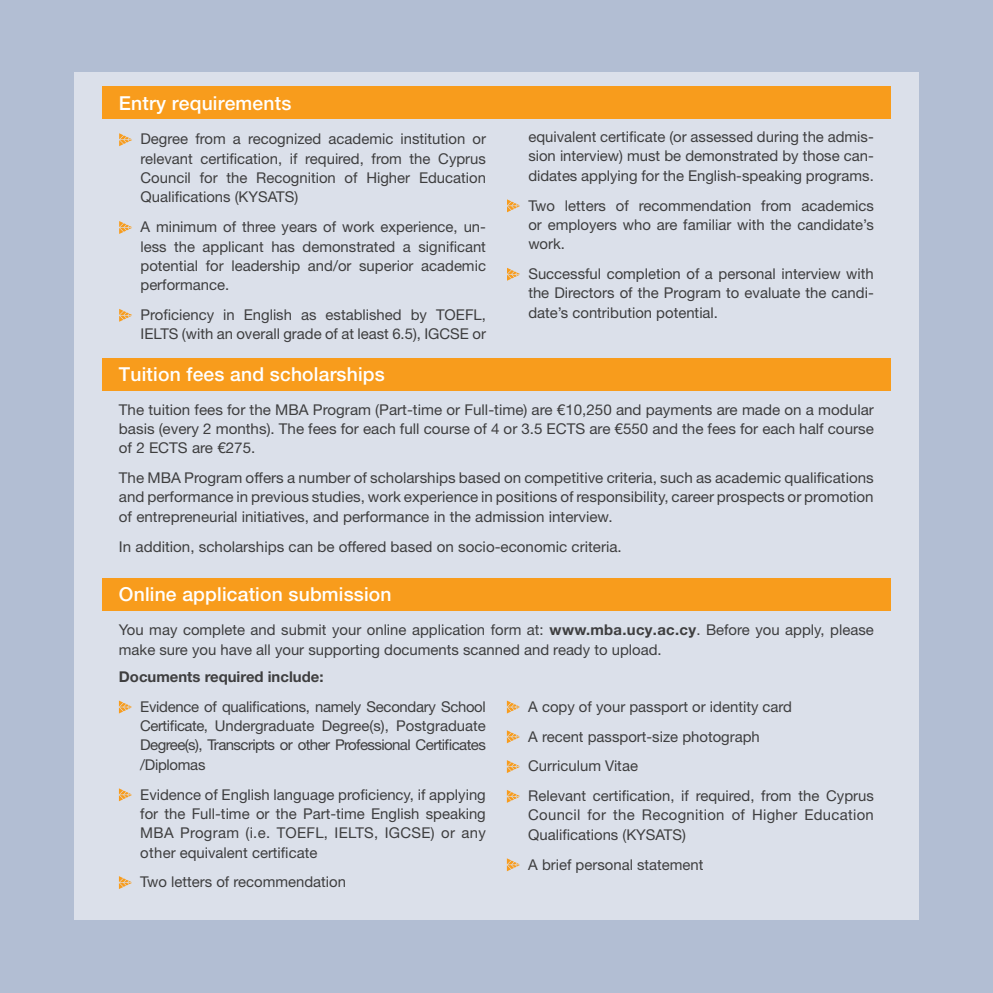
<style>
.page{position:relative;width:993px;height:993px;background:#fff}
.page>*{position:absolute;margin:0;border:0;box-sizing:border-box;transform-origin:0 0}
.t1{font:500 19.25px "Helvetica Neue LT Pro";letter-spacing:.01em;color:#fff}
.t2{font:14.88px/19.2px "Helvetica Neue LT Pro";color:#3e3e3f;text-align:justify}
.t3{font:700 14.88px "Helvetica Neue LT Pro";color:#3e3e3f}
.s1{font-weight:700}
</style>
<div class="page">
<div style="left:0;top:0;width:992px;height:992px;background:#b2bed3"></div>
<div style="left:74px;top:72px;width:844px;height:847px;background:#dbe0ea"></div>
<div style="left:102px;top:577px;width:788px;height:33px;background:#f89c1c"></div>
<div style="left:102px;top:357px;width:788px;height:33px;background:#f89c1c"></div>
<div style="left:102px;top:86px;width:788px;height:33px;background:#f89c1c"></div>
<svg style="left:119px;top:700px;width:13px;height:13px"></svg>
<svg style="left:119px;top:788px;width:13px;height:13px"></svg>
<svg style="left:119px;top:876px;width:13px;height:12px"></svg>
<svg style="left:506px;top:700px;width:14px;height:13px"></svg>
<svg style="left:506px;top:730px;width:14px;height:13px"></svg>
<svg style="left:506px;top:760px;width:14px;height:12px"></svg>
<svg style="left:506px;top:790px;width:14px;height:12px"></svg>
<svg style="left:506px;top:858px;width:14px;height:13px"></svg>
<svg style="left:119px;top:133px;width:13px;height:13px"></svg>
<svg style="left:119px;top:221px;width:13px;height:13px"></svg>
<svg style="left:119px;top:309px;width:13px;height:13px"></svg>
<svg style="left:507px;top:199px;width:13px;height:13px"></svg>
<svg style="left:507px;top:268px;width:13px;height:13px"></svg>
<p class="t1" style="left:119px;top:92px;width:174px">Entry requirements</p>
<p class="t2" style="left:140px;top:129px;width:347px">Degree from a recognized academic institution or relevant certification, if required, from the Cyprus Council for the Recognition of Higher Education Qualifications (KYSATS)</p>
<p class="t2" style="left:140px;top:217px;width:347px">A minimum of three years of work experience, un&shy;less the applicant has demonstrated a significant potential for leadership and/or superior academic performance.</p>
<p class="t2" style="left:140px;top:305px;width:347px">Proficiency in English as established by TOEFL,<br>IELTS (with an overall grade of at least 6.5), IGCSE or</p>
<p class="t1" style="left:119px;top:362px;width:267px">Tuition fees and scholarships</p>
<p class="t2" style="left:528px;top:127px;width:347px">equivalent certificate (or assessed during the admis&shy;sion interview) must be demonstrated by those can&shy;didates applying for the English-speaking programs.</p>
<p class="t2" style="left:528px;top:195px;width:347px">Two letters of recommendation from academics or employers who are familiar with the candidate’s work.</p>
<p class="t2" style="left:528px;top:264px;width:347px">Successful completion of a personal interview with the Directors of the Program to evaluate the candi&shy;date’s contribution potential.</p>
<p class="t2" style="left:119px;top:399px;width:756px">The tuition fees for the MBA Program (Part-time or Full-time) are €10,250 and payments are made on a modular basis (every 2 months). The fees for each full course of 4 or 3.5 ECTS are €550 and the fees for each half course of 2 ECTS are €275.</p>
<p class="t2" style="left:119px;top:468px;width:756px">The MBA Program offers a number of scholarships based on competitive criteria, such as academic qualifications and performance in previous studies, work experience in positions of responsibility, career prospects or promotion of entrepreneurial initiatives, and performance in the admission interview.</p>
<p class="t2" style="left:119px;top:536px;width:504px">In addition, scholarships can be offered based on socio-economic criteria.</p>
<p class="t1" style="left:119px;top:582px;width:274px">Online application submission</p>
<p class="t2" style="left:119px;top:620px;width:756px">You may complete and submit your online application form at: <span class="s1">www.mba.ucy.ac.cy</span>. Before you apply, please make sure you have all your supporting documents scanned and ready to upload.</p>
<p class="t3" style="left:119px;top:667px;width:206px">Documents required include:</p>
<p class="t2" style="left:140px;top:696px;width:347px">Evidence of qualifications, namely Secondary School Certificate, Undergraduate Degree(s), Postgraduate Degree(s), Transcripts or other Professional Certificates /Diplomas</p>
<p class="t2" style="left:140px;top:784px;width:347px">Evidence of English language proficiency, if applying for the Full-time or the Part-time English speaking MBA Program (i.e. TOEFL, IELTS, IGCSE) or any other equivalent certificate</p>
<p class="t2" style="left:140px;top:871px;width:207px">Two letters of recommendation</p>
<p class="t2" style="left:528px;top:696px;width:265px">A copy of your passport or identity card</p>
<p class="t2" style="left:528px;top:726px;width:233px">A recent passport-size photograph</p>
<p class="t2" style="left:528px;top:756px;width:111px">Curriculum Vitae</p>
<p class="t2" style="left:528px;top:785px;width:347px">Relevant certification, if required, from the Cyprus Council for the Recognition of Higher Education Qualifications (KYSATS)</p>
<p class="t2" style="left:528px;top:854px;width:177px">A brief personal statement</p>
</div>
